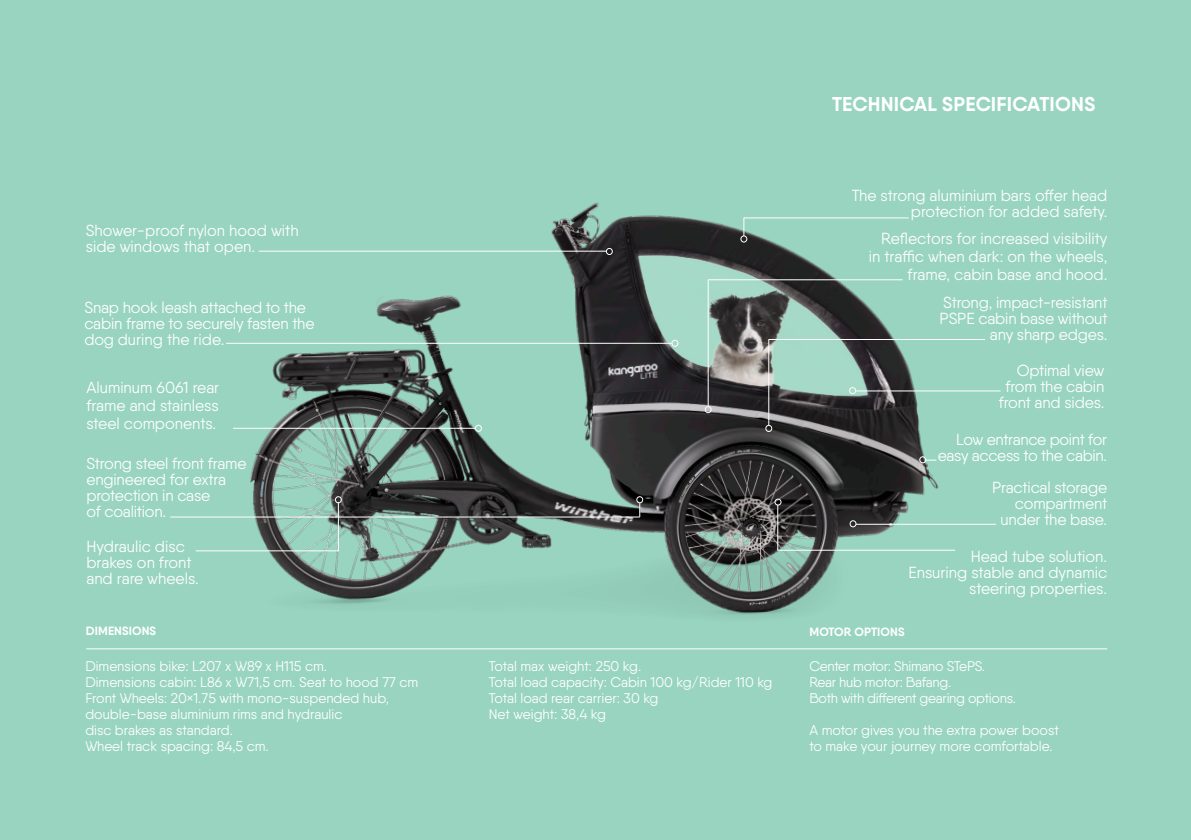
<style>
.page{position:relative;width:1191px;height:840px;background:#fff}
.page>*{position:absolute;margin:0;border:0;box-sizing:border-box;transform-origin:0 0}
.t1{font:700 20px "Qanelas";letter-spacing:.01em;color:#fff}
.t2{font:16px/16px "Qanelas";letter-spacing:-.01em;color:#fff;text-align:right}
.t3{font:14px "Qanelas";color:#fff}
.t4{font:14px "Qanelas";letter-spacing:-.02em;color:#fff}
.t5{font:700 12px "Qanelas";letter-spacing:.01em;color:#fff}
</style>
<div class="page">
<div style="left:0;top:0;width:1191px;height:839px;background:#98d4c0"></div>
<img style="left:150px;top:202px;width:878px;height:448px">
<hr style="left:86px;top:648px;width:1021px;height:1px;background:#fff">
<hr style="left:170px;top:516px;width:470px;height:1px;background:#fff">
<div style="left:636px;top:496px;width:7px;height:7px;border:1px solid #fff;border-radius:50%"></div>
<hr style="left:226px;top:343px;width:445px;height:1px;background:#fff">
<div style="left:671px;top:340px;width:7px;height:6px;border:1px solid #fff;border-radius:50%"></div>
<div style="left:606px;top:248px;width:6px;height:7px;border:1px solid #fff;border-radius:50%"></div>
<hr style="left:196px;top:550px;width:143px;height:1px;background:#fff">
<div style="left:335px;top:496px;width:7px;height:7px;border:1px solid #fff;border-radius:50%"></div>
<hr style="left:777px;top:504px;width:1px;height:46px;background:#fff">
<div style="left:774px;top:498px;width:7px;height:7px;border:1px solid #fff;border-radius:50%"></div>
<hr style="left:777px;top:549px;width:178px;height:1px;background:#fff">
<hr style="left:856px;top:523px;width:140px;height:1px;background:#fff">
<div style="left:849px;top:520px;width:7px;height:7px;border:1px solid #fff;border-radius:50%"></div>
<hr style="left:258px;top:251px;width:349px;height:1px;background:#fff">
<hr style="left:233px;top:427px;width:242px;height:1px;background:#fff">
<div style="left:475px;top:424px;width:7px;height:7px;border:1px solid #fff;border-radius:50%"></div>
<hr style="left:708px;top:279px;width:194px;height:1px;background:#fff">
<div style="left:705px;top:406px;width:6px;height:7px;border:1px solid #fff;border-radius:50%"></div>
<hr style="left:744px;top:217px;width:164px;height:1px;background:#fff">
<div style="left:740px;top:235px;width:7px;height:7px;border:1px solid #fff;border-radius:50%"></div>
<hr style="left:708px;top:280px;width:1px;height:126px;background:#fff">
<svg style="left:743px;top:217px;width:1px;height:19px"></svg>
<hr style="left:338px;top:502px;width:1px;height:49px;background:#fff">
<svg style="left:639px;top:503px;width:1px;height:13px"></svg>
<hr style="left:769px;top:339px;width:216px;height:1px;background:#fff">
<div style="left:765px;top:425px;width:7px;height:6px;border:1px solid #fff;border-radius:50%"></div>
<hr style="left:768px;top:339px;width:1px;height:86px;background:#fff">
<div style="left:919px;top:456px;width:7px;height:7px;border:1px solid #fff;border-radius:50%"></div>
<hr style="left:855px;top:390px;width:145px;height:1px;background:#fff">
<div style="left:849px;top:387px;width:7px;height:7px;border:1px solid #fff;border-radius:50%"></div>
<p class="t2" style="left:86px;top:222px;width:214px">Shower-proof nylon hood with</p>
<p class="t2" style="left:86px;top:238px;width:171px">side windows that open.</p>
<p class="t2" style="left:84px;top:299px;width:232px;text-align:left">Snap hook leash attached to the cabin frame to securely fasten the dog during the ride.</p>
<p class="t2" style="left:86px;top:379px;width:134px">Aluminum 6061 rear</p>
<p class="t2" style="left:86px;top:397px;width:134px">frame and stainless</p>
<p class="t2" style="left:86px;top:415px;width:131px">steel components.</p>
<p class="t2" style="left:86px;top:455px;width:162px;text-align:left">Strong steel front frame engineered for extra protection in case</p>
<p class="t2" style="left:86px;top:503px;width:81px">of coalition.</p>
<p class="t2" style="left:86px;top:538px;width:100px">Hydraulic disc</p>
<p class="t2" style="left:86px;top:554px;width:107px">brakes on front</p>
<p class="t2" style="left:86px;top:570px;width:114px">and rare wheels.</p>
<p class="t5" style="left:86px;top:623px;width:72px">DIMENSIONS</p>
<p class="t3" style="left:85px;top:657px;width:243px">Dimensions bike: L207 x W89 x H115 cm.</p>
<p class="t3" style="left:85px;top:673px;width:334px">Dimensions cabin: L86 x W71,5 cm. Seat to hood 77 cm</p>
<p class="t3" style="left:85px;top:689px;width:305px">Front Wheels: 20×1.75 with mono-suspended hub,</p>
<p class="t3" style="left:85px;top:705px;width:258px">double-base aluminium rims and hydraulic</p>
<p class="t3" style="left:85px;top:721px;width:149px">disc brakes as standard.</p>
<p class="t3" style="left:85px;top:737px;width:185px">Wheel track spacing: 84,5 cm.</p>
<p class="t3" style="left:489px;top:657px;width:154px">Total max weight: 250 kg.</p>
<p class="t3" style="left:489px;top:673px;width:285px">Total load capacity: Cabin 100 kg/Rider 110 kg</p>
<p class="t3" style="left:489px;top:689px;width:171px">Total load rear carrier: 30 kg</p>
<p class="t3" style="left:489px;top:705px;width:119px">Net weight: 38,4 kg</p>
<p class="t1" style="left:832px;top:91px;width:265px">TECHNICAL SPECIFICATIONS</p>
<p class="t2" style="left:852px;top:187px;width:257px">The strong aluminium bars offer head protection for added safety.</p>
<p class="t2" style="left:869px;top:229px;width:240px;line-height:18px">Reflectors for increased visibility in traffic when dark: on the wheels, frame, cabin base and hood.</p>
<p class="t2" style="left:943px;top:294px;width:166px">Strong, impact-resistant</p>
<p class="t2" style="left:939px;top:310px;width:169px">PSPE cabin base without</p>
<p class="t2" style="left:990px;top:326px;width:119px">any sharp edges.</p>
<p class="t2" style="left:1016px;top:362px;width:89px">Optimal view</p>
<p class="t2" style="left:1005px;top:378px;width:100px">from the cabin</p>
<p class="t2" style="left:999px;top:394px;width:107px">front and sides.</p>
<p class="t2" style="left:937px;top:430px;width:171px">Low entrance point for easy access to the cabin.</p>
<p class="t2" style="left:992px;top:479px;width:116px">Practical storage compartment</p>
<p class="t2" style="left:1000px;top:511px;width:108px">under the base.</p>
<p class="t2" style="left:970px;top:548px;width:138px">Head tube solution.</p>
<p class="t2" style="left:908px;top:564px;width:200px">Ensuring stable and dynamic steering properties.</p>
<p class="t5" style="left:809px;top:624px;width:97px">MOTOR OPTIONS</p>
<p class="t4" style="left:809px;top:657px;width:177px">Center motor: Shimano STePS.</p>
<p class="t4" style="left:809px;top:673px;width:143px">Rear hub motor: Bafang.</p>
<p class="t4" style="left:809px;top:689px;width:208px">Both with different gearing options.</p>
<p class="t3" style="left:809px;top:721px;width:251px">A motor gives you the extra power boost</p>
<p class="t3" style="left:809px;top:737px;width:245px">to make your journey more comfortable.</p>
</div>
